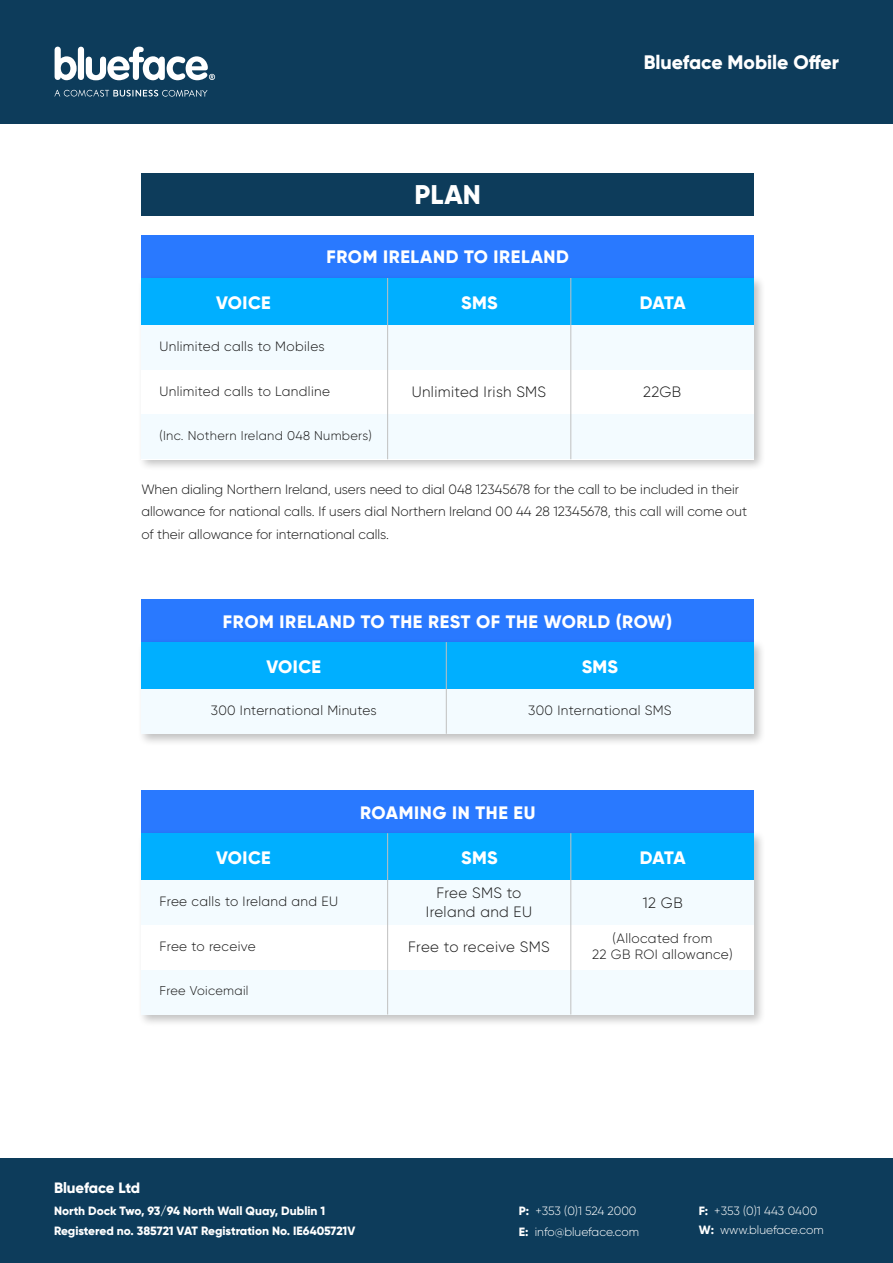
<style>
.page{position:relative;width:893px;height:1263px;background:#fff}
.page>*{position:absolute;margin:0;border:0;box-sizing:border-box;transform-origin:0 0}
.t1{font:800 27px "Gilroy";color:#fff}
.t2{font:800 19.5px "Gilroy";color:#fff}
.t3{font:800 18px "Gilroy";letter-spacing:.035em;color:#fff}
.t4{font:300 15px "Gilroy";letter-spacing:.025em;color:#191919}
.t5{font:800 15px "Gilroy";letter-spacing:-.01em;color:#fff}
.t6{font:300 13.5px/22.5px "Gilroy";color:#191919}
.t7{font:300 13.5px "Gilroy";letter-spacing:.025em;color:#191919}
.t8{font:300 13.5px "Gilroy";letter-spacing:.02em;color:#191919}
.t9{font:300 12.75px "Gilroy";letter-spacing:.025em;color:#191919}
.t10{font:800 12px "Gilroy";color:#fff}
.t11{font:300 12px "Gilroy";color:#fff}
.s1{font-weight:800}
</style>
<div class="page">
<div style="left:141px;top:174px;width:613px;height:42px;background:#0d3c5b"></div>
<div style="left:0;top:0;width:893px;height:123px;background:#0d3c5b"></div>
<svg style="left:55px;top:47px;width:160px;height:33px"></svg>
<svg style="left:54px;top:90px;width:154px;height:7px"></svg>
<div style="left:0;top:1158px;width:893px;height:105px;background:#0d3c5b"></div>
<div style="left:141px;top:235px;width:613px;height:43px;background:#2979ff"></div>
<div style="left:137px;top:274px;width:630px;height:198px;background:#000;opacity:.25"></div>
<div style="left:141px;top:278px;width:613px;height:181px;background:#fff"></div>
<div style="left:141px;top:278px;width:613px;height:47px;background:#00afff"></div>
<div style="left:141px;top:325px;width:613px;height:45px;background:#f3fbff"></div>
<div style="left:141px;top:414px;width:613px;height:45px;background:#f3fbff"></div>
<hr style="left:387px;top:278px;width:1px;height:181px;background:#c0c0c0">
<hr style="left:571px;top:278px;width:1px;height:181px;background:#c0c0c0">
<div style="left:141px;top:599px;width:613px;height:43px;background:#2979ff"></div>
<div style="left:137px;top:638px;width:629px;height:108px;background:#000;opacity:.25"></div>
<div style="left:141px;top:642px;width:613px;height:47px;background:#00afff"></div>
<div style="left:141px;top:689px;width:613px;height:45px;background:#f3fbff"></div>
<hr style="left:446px;top:642px;width:1px;height:92px;background:#c0c0c0">
<div style="left:141px;top:790px;width:613px;height:43px;background:#2979ff"></div>
<div style="left:137px;top:829px;width:630px;height:198px;background:#000;opacity:.25"></div>
<div style="left:141px;top:833px;width:613px;height:181px;background:#fff"></div>
<div style="left:141px;top:833px;width:613px;height:47px;background:#00afff"></div>
<div style="left:141px;top:880px;width:613px;height:45px;background:#f3fbff"></div>
<div style="left:141px;top:970px;width:613px;height:44px;background:#f3fbff"></div>
<hr style="left:387px;top:833px;width:1px;height:181px;background:#c0c0c0">
<hr style="left:571px;top:833px;width:1px;height:181px;background:#c0c0c0">
<p class="t1" style="left:414px;top:177px;width:68px">PLAN</p>
<p class="t3" style="left:326px;top:246px;width:244px">FROM IRELAND TO IRELAND</p>
<p class="t2" style="left:644px;top:50px;width:197px">Blueface Mobile Offer</p>
<p class="t3" style="left:216px;top:291px;width:56px">VOICE</p>
<p class="t3" style="left:461px;top:291px;width:38px">SMS</p>
<p class="t3" style="left:640px;top:291px;width:48px">DATA</p>
<p class="t7" style="left:159px;top:338px;width:167px">Unlimited calls to Mobiles</p>
<p class="t7" style="left:159px;top:383px;width:172px">Unlimited calls to Landline</p>
<p class="t4" style="left:412px;top:383px;width:136px">Unlimited Irish SMS</p>
<p class="t4" style="left:643px;top:383px;width:39px">22GB</p>
<p class="t9" style="left:159px;top:428px;width:214px">(Inc. Nothern Ireland 048 Numbers)</p>
<p class="t6" style="left:141px;top:478px;width:607px">When dialing Northern Ireland, users need to dial 048 12345678 for the call to be included in their allowance for national calls. If users dial Northern Ireland 00 44 28 12345678, this call will come out of their allowance for international calls.</p>
<p class="t3" style="left:223px;top:610px;width:451px">FROM IRELAND TO THE REST OF THE WORLD (ROW)</p>
<p class="t3" style="left:266px;top:655px;width:56px">VOICE</p>
<p class="t7" style="left:211px;top:702px;width:168px">300 International Minutes</p>
<p class="t3" style="left:582px;top:655px;width:38px">SMS</p>
<p class="t7" style="left:528px;top:702px;width:145px">300 International SMS</p>
<p class="t3" style="left:360px;top:801px;width:177px">ROAMING IN THE EU</p>
<p class="t3" style="left:216px;top:846px;width:56px">VOICE</p>
<p class="t3" style="left:461px;top:846px;width:38px">SMS</p>
<p class="t3" style="left:640px;top:846px;width:48px">DATA</p>
<p class="t7" style="left:159px;top:893px;width:180px">Free calls to Ireland and EU</p>
<p class="t4" style="left:436px;top:883px;width:86px">Free SMS to</p>
<p class="t4" style="left:426px;top:903px;width:108px">Ireland and EU</p>
<p class="t4" style="left:643px;top:894px;width:41px">12 GB</p>
<p class="t8" style="left:159px;top:938px;width:98px">Free to receive</p>
<p class="t9" style="left:159px;top:983px;width:91px">Free Voicemail</p>
<p class="t4" style="left:408px;top:938px;width:143px">Free to receive SMS</p>
<p class="t7" style="left:613px;top:930px;width:101px">(Allocated from</p>
<p class="t7" style="left:592px;top:946px;width:142px">22 GB ROI allowance)</p>
<p class="t5" style="left:54px;top:1178px;width:88px">Blueface Ltd</p>
<p class="t10" style="left:54px;top:1203px;width:273px">North Dock Two, 93/94 North Wall Quay, Dublin 1</p>
<p class="t11" style="left:519px;top:1203px;width:119px"><span class="s1">P:</span> +353 (0)1 524 2000</p>
<p class="t11" style="left:699px;top:1203px;width:120px"><span class="s1">F:</span> +353 (0)1 443 0400</p>
<p class="t10" style="left:54px;top:1224px;width:303px">Registered no. 385721 VAT Registration No. IE6405721V</p>
<p class="t11" style="left:519px;top:1224px;width:122px"><span class="s1">E:</span> info@blueface.com</p>
<p class="t11" style="left:699px;top:1223px;width:126px"><span class="s1">W:</span> www.blueface.com</p>
</div>
